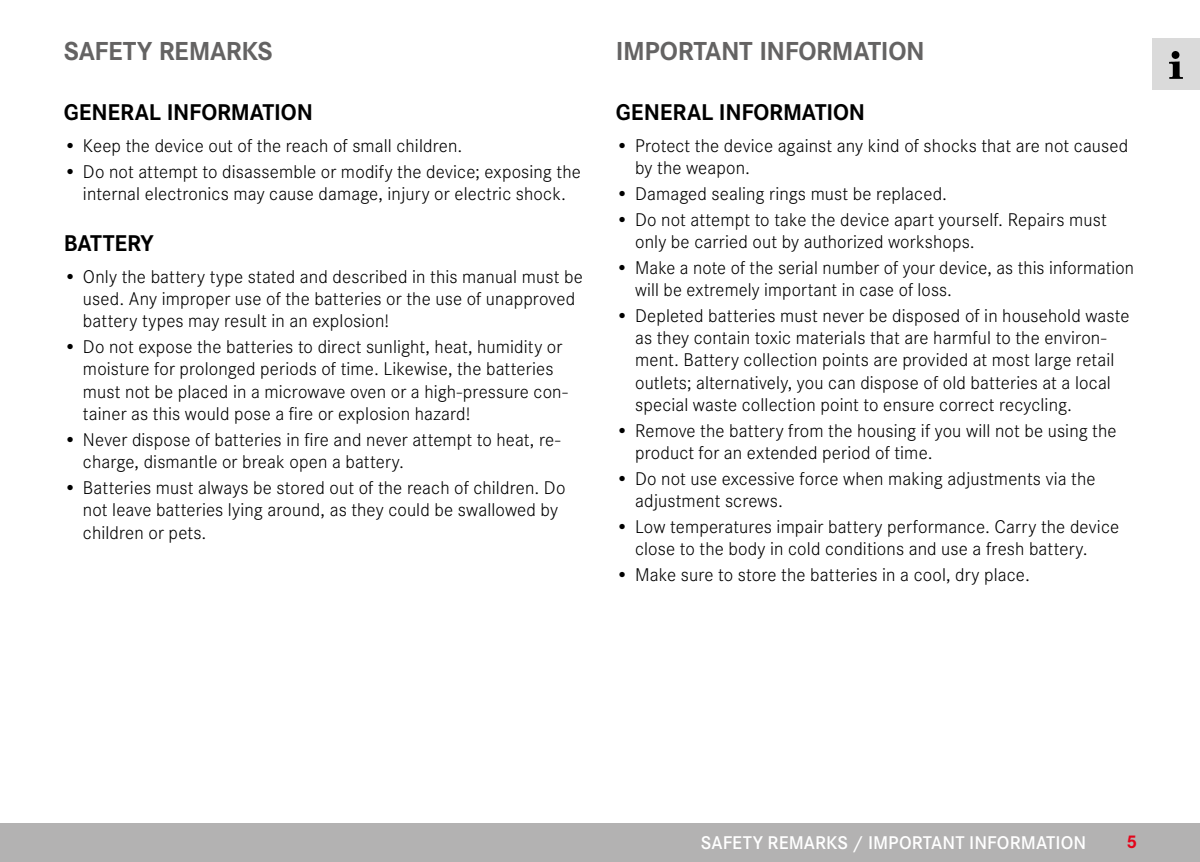
<style>
.page{position:relative;width:1200px;height:862px;background:#fff}
.page>*{position:absolute;margin:0;border:0;box-sizing:border-box;transform-origin:0 0}
.Heading____Chapter{font:700 27px "Corporate S";letter-spacing:-.015em;color:#646363}
.Heading____Heading_01_blind{font:700 23.62px "Corporate S";letter-spacing:-.005em;color:#000}
.t1{font:300 19.12px/22.3px "Corporate S";letter-spacing:.005em;color:#000}
.t2{font:600 19.12px "Corporate S";letter-spacing:.005em;color:#fff}
.t3{font:700 19.12px "Corporate S";color:#e3051b}
</style>
<div class="page">
<div style="left:0;top:823px;width:1199px;height:38px;background:#b3b2b2"></div>
<div style="left:1151px;top:38px;width:48px;height:51px;background:#dadada"></div>
<img style="left:1169px;top:51px;width:14px;height:28px">
<p class="Heading____Chapter" style="left:64px;top:29px;width:210px">SAFETY REMARKS</p>
<p class="Heading____Heading_01_blind" style="left:64px;top:93px;width:250px">GENERAL INFORMATION</p>
<p class="t1" style="left:64px;top:133px;width:400px">• Keep the device out of the reach of small children.</p>
<p class="t1" style="left:64px;top:159px;width:518px;text-align:center">• Do not attempt to disassemble or modify the device; exposing the internal electronics may cause damage, injury or electric shock.</p>
<p class="Heading____Heading_01_blind" style="left:64px;top:224px;width:92px">BATTERY</p>
<p class="t1" style="left:83px;top:264px;width:501px;text-indent:-19px">• Only the battery type stated and described in this manual must be used. Any improper use of the batteries or the use of unapproved battery types may result in an explosion!</p>
<p class="t1" style="left:83px;top:334px;width:486px;text-indent:-19px">• Do not expose the batteries to direct sunlight, heat, humidity or moisture for prolonged periods of time. Likewise, the batteries must not be placed in a microwave oven or a high-pressure con&shy;tainer as this would pose a fire or explosion hazard!</p>
<p class="t1" style="left:83px;top:427px;width:479px;text-indent:-19px">• Never dispose of batteries in fire and never attempt to heat, re&shy;charge, dismantle or break open a battery.</p>
<p class="t1" style="left:83px;top:475px;width:484px;text-indent:-19px">• Batteries must always be stored out of the reach of children. Do not leave batteries lying around, as they could be swallowed by children or pets.</p>
<p class="Heading____Chapter" style="left:615px;top:29px;width:310px">IMPORTANT INFORMATION</p>
<p class="Heading____Heading_01_blind" style="left:615px;top:93px;width:250px">GENERAL INFORMATION</p>
<p class="t1" style="left:635px;top:133px;width:494px;text-indent:-19px">• Protect the device against any kind of shocks that are not caused by the weapon.</p>
<p class="t1" style="left:615px;top:181px;width:332px">• Damaged sealing rings must be replaced.</p>
<p class="t1" style="left:635px;top:207px;width:473px;text-indent:-19px">• Do not attempt to take the device apart yourself. Repairs must only be carried out by authorized workshops.</p>
<p class="t1" style="left:635px;top:255px;width:500px;text-indent:-19px">• Make a note of the serial number of your device, as this information will be extremely important in case of loss.</p>
<p class="t1" style="left:635px;top:303px;width:496px;text-indent:-19px">• Depleted batteries must never be disposed of in household waste as they contain toxic materials that are harmful to the environ&shy;ment. Battery collection points are provided at most large retail outlets; alternatively, you can dispose of old batteries at a local special waste collection point to ensure correct recycling.</p>
<p class="t1" style="left:635px;top:418px;width:483px;text-indent:-19px">• Remove the battery from the housing if you will not be using the product for an extended period of time.</p>
<p class="t1" style="left:635px;top:466px;width:462px;text-indent:-19px">• Do not use excessive force when making adjustments via the adjustment screws.</p>
<p class="t1" style="left:635px;top:514px;width:485px;text-indent:-19px">• Low temperatures impair battery performance. Carry the device close to the body in cold conditions and use a fresh battery.</p>
<p class="t1" style="left:615px;top:561px;width:415px">• Make sure to store the batteries in a cool, dry place.</p>
<p class="t2" style="left:700px;top:827px;width:387px">SAFETY REMARKS / IMPORTANT INFORMATION</p>
<p class="t3" style="left:1126px;top:826px;width:12px">5</p>
</div>
